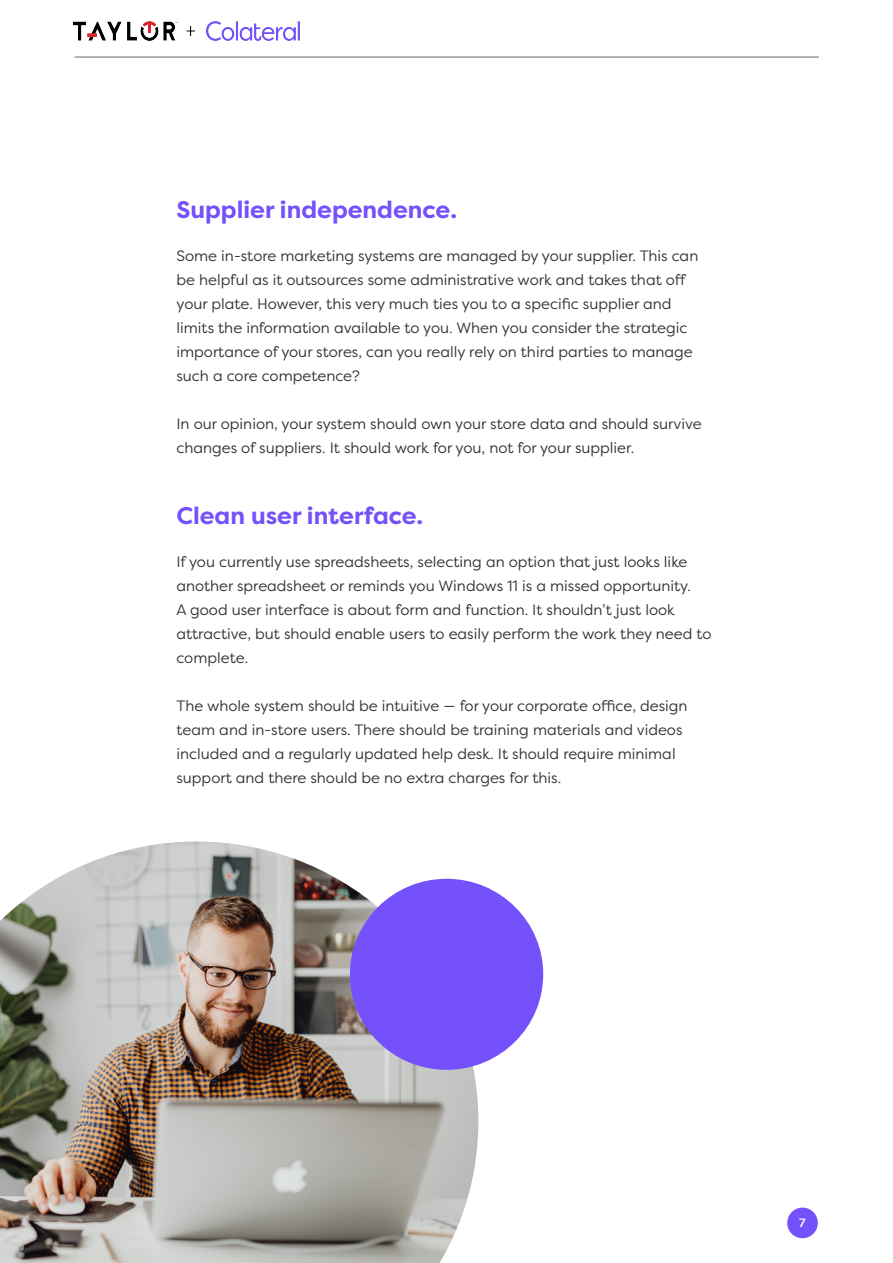
<style>
.page{position:relative;width:893px;height:1263px;background:#fff}
.page>*{position:absolute;margin:0;border:0;box-sizing:border-box;transform-origin:0 0}
.t1{font:700 24px "Filson Pro";color:#7451fb}
.t2{font:15px/24px "Filson Pro";color:#323232}
.t3{font:700 12px "Muli";color:#fff}
</style>
<div class="page">
<div style="left:787px;top:1207px;width:31px;height:31px;background:#7451fb;border-radius:50%"></div>
<hr style="left:75px;top:57px;width:744px;height:1px;background:#676767">
<img style="left:0;top:841px;width:478px;height:422px">
<div style="left:350px;top:879px;width:193px;height:191px;background:#7451fb;border-radius:50%"></div>
<img style="left:74px;top:22px;width:226px;height:18px">
<p class="t1" style="left:176px;top:194px;width:282px">Supplier independence.</p>
<p class="t2" style="left:176px;top:243px;width:523px">Some in-store marketing systems are managed by your supplier. This can be helpful as it outsources some administrative work and takes that off your plate. However, this very much ties you to a specific supplier and limits the information available to you. When you consider the strategic importance of your stores, can you really rely on third parties to manage such a core competence?</p>
<p class="t2" style="left:176px;top:411px;width:527px">In our opinion, your system should own your store data and should survive changes of suppliers. It should work for you, not for your supplier.</p>
<p class="t1" style="left:176px;top:501px;width:248px">Clean user interface.</p>
<p class="t2" style="left:176px;top:550px;width:537px">If you currently use spreadsheets, selecting an option that just looks like another spreadsheet or reminds you Windows 11 is a missed opportunity.<br>A good user interface is about form and function. It shouldn’t just look attractive, but should enable users to easily perform the work they need to complete.</p>
<p class="t2" style="left:176px;top:694px;width:513px">The whole system should be intuitive — for your corporate office, design team and in-store users. There should be training materials and videos included and a regularly updated help desk. It should require minimal support and there should be no extra charges for this.</p>
<p class="t3" style="left:799px;top:1214px;width:9px">7</p>
</div>
